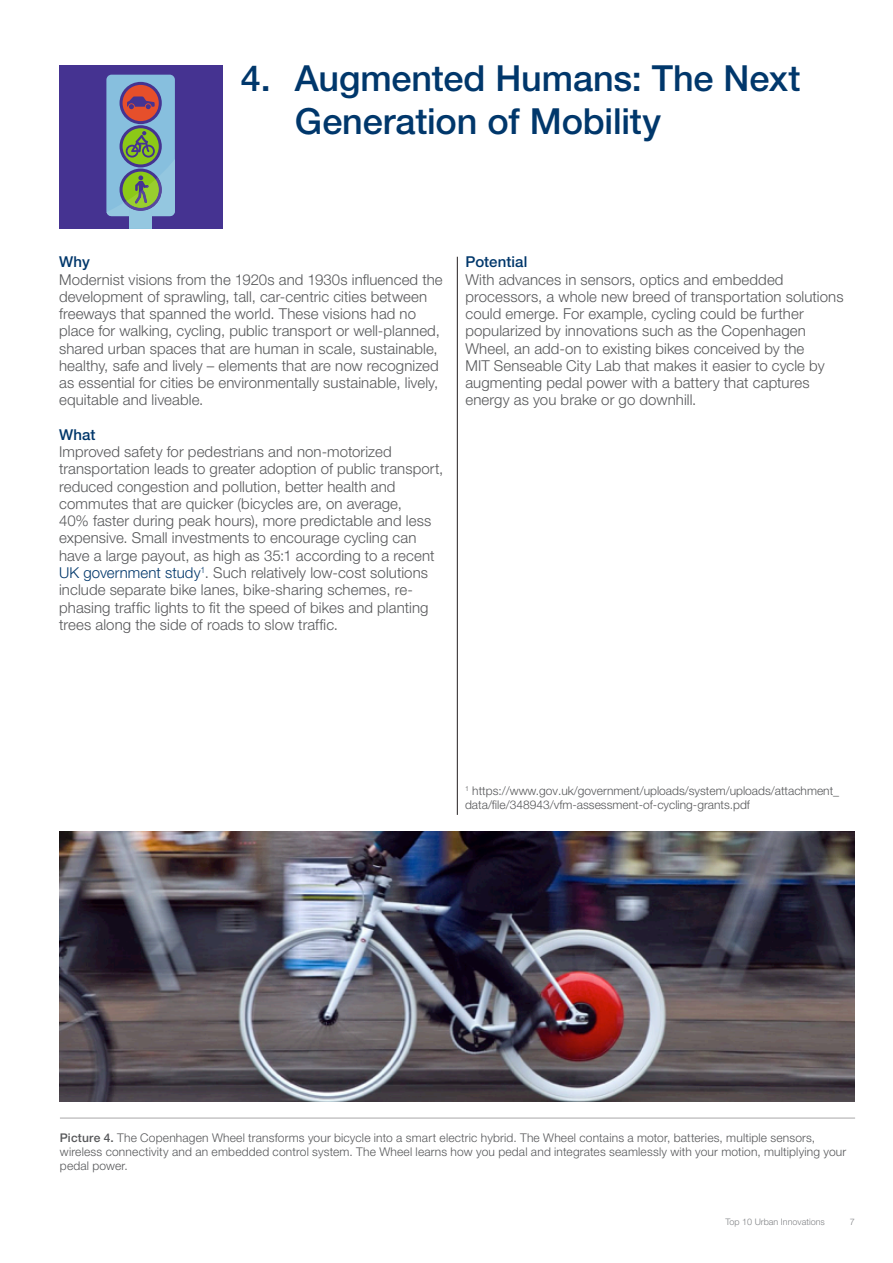
<style>
.page{position:relative;width:893px;height:1263px;background:#fff}
.page>*{position:absolute;margin:0;border:0;box-sizing:border-box;transform-origin:0 0}
.Sous_titre_bleu_tail{font:500 36px/43.2px "Helvetica Neue LT Pro";letter-spacing:-.005em;color:#00376b}
.Endnote_text{font:300 15px/17.2px "Helvetica Neue LT Pro";letter-spacing:.005em;color:#57585a}
.Endnote_text-2{font:500 15px "Helvetica Neue LT Pro";letter-spacing:.005em;color:#00376b}
.Endnote_text-3{font:300 12px/13.8px "Helvetica Neue LT Pro";letter-spacing:.015em;color:#57585a}
.Sous_titre_bleu_tail-2{font:300 12px/14.4px "Helvetica Neue LT Pro";color:#57585a}
.t1{font:300 9px "Helvetica Neue LT Pro";color:#808285}
.s1{color:#00376b}
.s2{font-weight:500}
</style>
<div class="page">
<hr style="left:60px;top:1118px;width:795px;height:1px;background:#231f20">
<hr style="left:457px;top:257px;width:1px;height:558px;background:#231f20">
<img style="left:59px;top:831px;width:796px;height:271px">
<div style="left:60px;top:65px;width:163px;height:164px;background:#453391"></div>
<div style="left:106px;top:75px;width:69px;height:141px;background:#87bfde;border-radius:5px"></div>
<svg style="left:130px;top:121px;width:22px;height:7px"></svg>
<svg style="left:120px;top:82px;width:42px;height:42px"></svg>
<svg style="left:120px;top:125px;width:42px;height:42px"></svg>
<div style="left:123px;top:85px;width:36px;height:36px;background:#e64f2b;border-radius:50%"></div>
<svg style="left:123px;top:128px;width:36px;height:36px"></svg>
<svg style="left:127px;top:96px;width:28px;height:13px"></svg>
<svg style="left:107px;top:131px;width:68px;height:98px"></svg>
<p class="Sous_titre_bleu_tail" style="left:295px;top:56px;width:507px;text-indent:-54px">4. Augmented Humans: The Next<br>Generation of Mobility</p>
<p class="Endnote_text-2" style="left:59px;top:253px;width:32px">Why</p>
<p class="Endnote_text" style="left:59px;top:270px;width:385px">Modernist visions from the 1920s and 1930s influenced the development of sprawling, tall, car-centric cities between freeways that spanned the world. These visions had no place for walking, cycling, public transport or well-planned, shared urban spaces that are human in scale, sustainable, healthy, safe and lively – elements that are now recognized as essential for cities be environmentally sustainable, lively, equitable and liveable.</p>
<p class="Endnote_text-2" style="left:59px;top:426px;width:38px">What</p>
<p class="Endnote_text" style="left:59px;top:443px;width:386px">Improved safety for pedestrians and non-motorized transportation leads to greater adoption of public transport, reduced congestion and pollution, better health and commutes that are quicker (bicycles are, on average,<br>40% faster during peak hours), more predictable and less expensive. Small investments to encourage cycling can have a large payout, as high as 35:1 according to a recent <span class="s1">UK government study</span><sup>1</sup>. Such relatively low-cost solutions include separate bike lanes, bike-sharing schemes, re&shy;phasing traffic lights to fit the speed of bikes and planting trees along the side of roads to slow traffic.</p>
<p class="Endnote_text-2" style="left:465px;top:253px;width:63px">Potential</p>
<p class="Endnote_text" style="left:465px;top:270px;width:380px">With advances in sensors, optics and embedded processors, a whole new breed of transportation solutions could emerge. For example, cycling could be further popularized by innovations such as the Copenhagen Wheel, an add-on to existing bikes conceived by the<br>MIT Senseable City Lab that makes it easier to cycle by augmenting pedal power with a battery that captures energy as you brake or go downhill.</p>
<p class="Sous_titre_bleu_tail-2" style="left:465px;top:783px;width:376px"><sup>1</sup> https://www.gov.uk/government/uploads/system/uploads/attachment_ data/file/348943/vfm-assessment-of-cycling-grants.pdf</p>
<p class="Endnote_text-3" style="left:60px;top:1131px;width:788px"><span class="s2">Picture 4.</span> The Copenhagen Wheel transforms your bicycle into a smart electric hybrid. The Wheel contains a motor, batteries, multiple sensors, wireless connectivity and an embedded control system. The Wheel learns how you pedal and integrates seamlessly with your motion, multiplying your pedal power.</p>
<p class="t1" style="left:726px;top:1216px;width:101px">Top 10 Urban Innovations</p>
<p class="t1" style="left:850px;top:1216px;width:7px">7</p>
</div>
